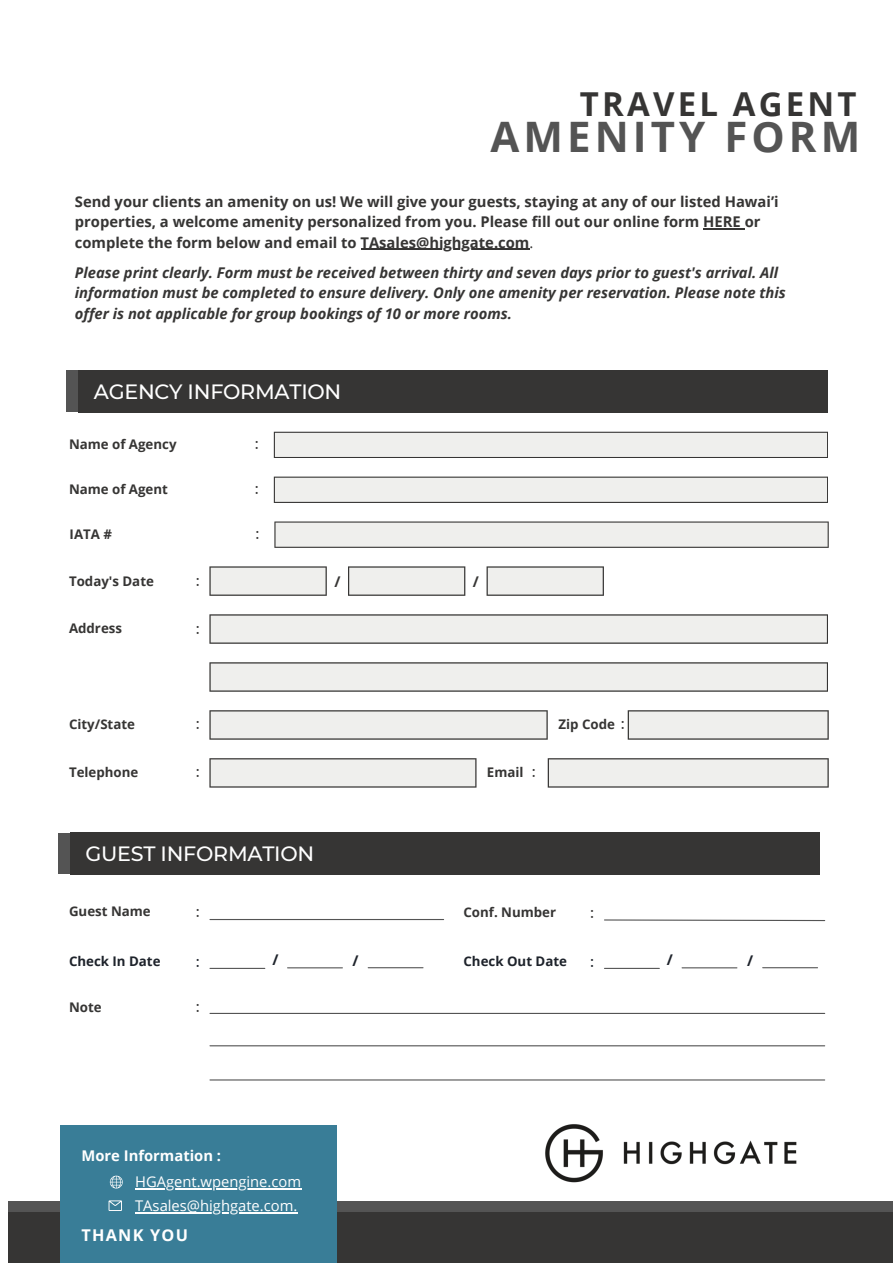
<style>
.page{position:relative;width:893px;height:1264px;background:#fff}
.page>*{position:absolute;margin:0;border:0;box-sizing:border-box;transform-origin:0 0}
.t1{font:700 42px "Open Sans";letter-spacing:.095em;color:#545454}
.t2{font:700 33px "Open Sans";letter-spacing:.095em;color:#363534}
.t3{font:500 20.7px "Montserrat";letter-spacing:-.01em;color:#fff}
.t4{font:700 16.2px "Open Sans";letter-spacing:.075em;color:#fff}
.t5{font:italic 700 14.7px/20.2px "Open Sans";color:#363534}
.t6{font:700 14.7px/20.2px "Open Sans";color:#363534}
.t7{font:14.7px "Open Sans";color:#fff}
.t8{font:700 14.7px "Open Sans";color:#fff}
.t9{font:500 14.7px "Montserrat";color:#363534}
.t10{font:700 14.7px "Open Sans";color:#1e232b}
.t11{font:500 14.7px "Montserrat";color:#1e232b}
.t12{font:700 13.35px "Open Sans";color:#363534}
.t13{font:700 13.35px "Open Sans";color:#1e232b}
.s1{font-weight:400}
.s2{font-family:"Montserrat";font-weight:500;font-size:14.7px}
</style>
<div class="page">
<div style="left:8px;top:1207px;width:884px;height:55px;background:#363534"></div>
<div style="left:8px;top:1200px;width:884px;height:11px;background:#545454"></div>
<div style="left:60px;top:1125px;width:276px;height:137px;background:#397d97"></div>
<svg style="left:110px;top:1175px;width:12px;height:12px"></svg>
<svg style="left:108px;top:1200px;width:14px;height:10px"></svg>
<div style="left:58px;top:832px;width:17px;height:41px;background:#545454"></div>
<div style="left:70px;top:832px;width:749px;height:43px;background:#363534"></div>
<hr style="left:210px;top:967px;width:55px;height:1px;background:#545454">
<hr style="left:368px;top:967px;width:55px;height:1px;background:#545454">
<hr style="left:287px;top:967px;width:55px;height:1px;background:#545454">
<hr style="left:604px;top:967px;width:55px;height:1px;background:#545454">
<hr style="left:762px;top:967px;width:55px;height:1px;background:#545454">
<hr style="left:682px;top:967px;width:54px;height:1px;background:#545454">
<hr style="left:210px;top:1045px;width:614px;height:1px;background:#545454">
<hr style="left:210px;top:1079px;width:614px;height:1px;background:#545454">
<div style="left:66px;top:370px;width:23px;height:42px;background:#545454"></div>
<div style="left:79px;top:370px;width:749px;height:43px;background:#363534"></div>
<svg style="left:604px;top:919px;width:221px;height:2px"></svg>
<hr style="left:210px;top:919px;width:233px;height:1px;background:#545454">
<hr style="left:210px;top:1012px;width:614px;height:1px;background:#545454">
<svg style="left:274px;top:432px;width:554px;height:26px;background:#e1e0df"></svg>
<svg style="left:274px;top:476px;width:554px;height:27px;background:#dfdfdd"></svg>
<svg style="left:274px;top:521px;width:554px;height:27px;background:#dfdfdd"></svg>
<svg style="left:209px;top:614px;width:619px;height:29px;background:#e3e3e1"></svg>
<svg style="left:209px;top:710px;width:338px;height:29px;background:#e2e2e0"></svg>
<svg style="left:627px;top:710px;width:201px;height:29px;background:#e1e1df"></svg>
<svg style="left:209px;top:758px;width:267px;height:29px;background:#e1e1df"></svg>
<svg style="left:547px;top:758px;width:281px;height:29px;background:#e2e1e0"></svg>
<svg style="left:209px;top:662px;width:619px;height:29px;background:#e3e2e1"></svg>
<svg style="left:209px;top:566px;width:118px;height:30px;background:#dcdcda"></svg>
<svg style="left:348px;top:566px;width:117px;height:30px;background:#dcdcda"></svg>
<svg style="left:486px;top:566px;width:118px;height:30px;background:#dcdcda"></svg>
<img style="left:545px;top:1124px;width:252px;height:59px">
<hr style="left:135px;top:1188px;width:166px;height:1px;background:#fff">
<hr style="left:703px;top:228px;width:37px;height:2px;background:#363534">
<hr style="left:360px;top:249px;width:169px;height:1px;background:#363534">
<hr style="left:135px;top:1212px;width:162px;height:1px;background:#fff">
<p class="t2" style="left:580px;top:80px;width:278px">TRAVEL AGENT</p>
<p class="t1" style="left:490px;top:107px;width:371px">AMENITY FORM</p>
<p class="t6" style="left:75px;top:191px;width:705px">Send your clients an amenity on us! We will give your guests, staying at any of our listed Hawai’i properties, a welcome amenity personalized from you. Please fill out our online form HERE or complete the form below and email to TAsales@highgate.com<span class="s1">.</span></p>
<p class="t5" style="left:75px;top:262px;width:712px">Please print clearly. Form must be received between thirty and seven days prior to guest's arrival. All information must be completed to ensure delivery. Only one amenity per reservation. Please note this offer is not applicable for group bookings of 10 or more rooms.</p>
<p class="t3" style="left:94px;top:379px;width:249px">AGENCY INFORMATION</p>
<p class="t12" style="left:69px;top:435px;width:109px">Name of Agency</p>
<p class="t9" style="left:255px;top:435px;width:5px">:</p>
<p class="t12" style="left:69px;top:480px;width:100px">Name of Agent</p>
<p class="t9" style="left:255px;top:480px;width:5px">:</p>
<p class="t12" style="left:70px;top:525px;width:44px">IATA #</p>
<p class="t9" style="left:256px;top:525px;width:5px">:</p>
<p class="t12" style="left:69px;top:571px;width:86px">Today's Date</p>
<p class="t9" style="left:196px;top:571px;width:5px">:</p>
<p class="t6" style="left:334px;top:571px;width:8px">/</p>
<p class="t6" style="left:473px;top:571px;width:8px">/</p>
<p class="t12" style="left:69px;top:619px;width:55px">Address</p>
<p class="t9" style="left:196px;top:619px;width:5px">:</p>
<p class="t12" style="left:69px;top:715px;width:67px">City/State</p>
<p class="t9" style="left:196px;top:715px;width:5px">:</p>
<p class="t12" style="left:558px;top:715px;width:68px">Zip Code <span class="s2">:</span></p>
<p class="t12" style="left:69px;top:763px;width:71px">Telephone</p>
<p class="t9" style="left:196px;top:763px;width:5px">:</p>
<p class="t12" style="left:487px;top:763px;width:38px">Email</p>
<p class="t9" style="left:532px;top:763px;width:5px">:</p>
<p class="t3" style="left:85px;top:840px;width:230px">GUEST INFORMATION</p>
<p class="t12" style="left:69px;top:902px;width:83px">Guest Name</p>
<p class="t9" style="left:196px;top:902px;width:5px">:</p>
<p class="t12" style="left:463px;top:902px;width:94px">Conf. Number</p>
<p class="t9" style="left:590px;top:903px;width:5px">:</p>
<p class="t13" style="left:69px;top:951px;width:93px">Check In Date</p>
<p class="t11" style="left:196px;top:952px;width:5px">:</p>
<p class="t10" style="left:272px;top:948px;width:8px">/</p>
<p class="t10" style="left:352px;top:949px;width:8px">/</p>
<p class="t13" style="left:463px;top:951px;width:105px">Check Out Date</p>
<p class="t11" style="left:590px;top:952px;width:5px">:</p>
<p class="t10" style="left:666px;top:948px;width:8px">/</p>
<p class="t10" style="left:747px;top:949px;width:8px">/</p>
<p class="t12" style="left:69px;top:997px;width:34px">Note</p>
<p class="t9" style="left:196px;top:998px;width:5px">:</p>
<p class="t8" style="left:81px;top:1145px;width:141px">More Information :</p>
<p class="t7" style="left:135px;top:1171px;width:167px">HGAgent.wpengine.com</p>
<p class="t4" style="left:81px;top:1223px;width:108px">THANK YOU</p>
<p class="t7" style="left:135px;top:1195px;width:164px">TAsales@highgate.com.</p>
</div>
